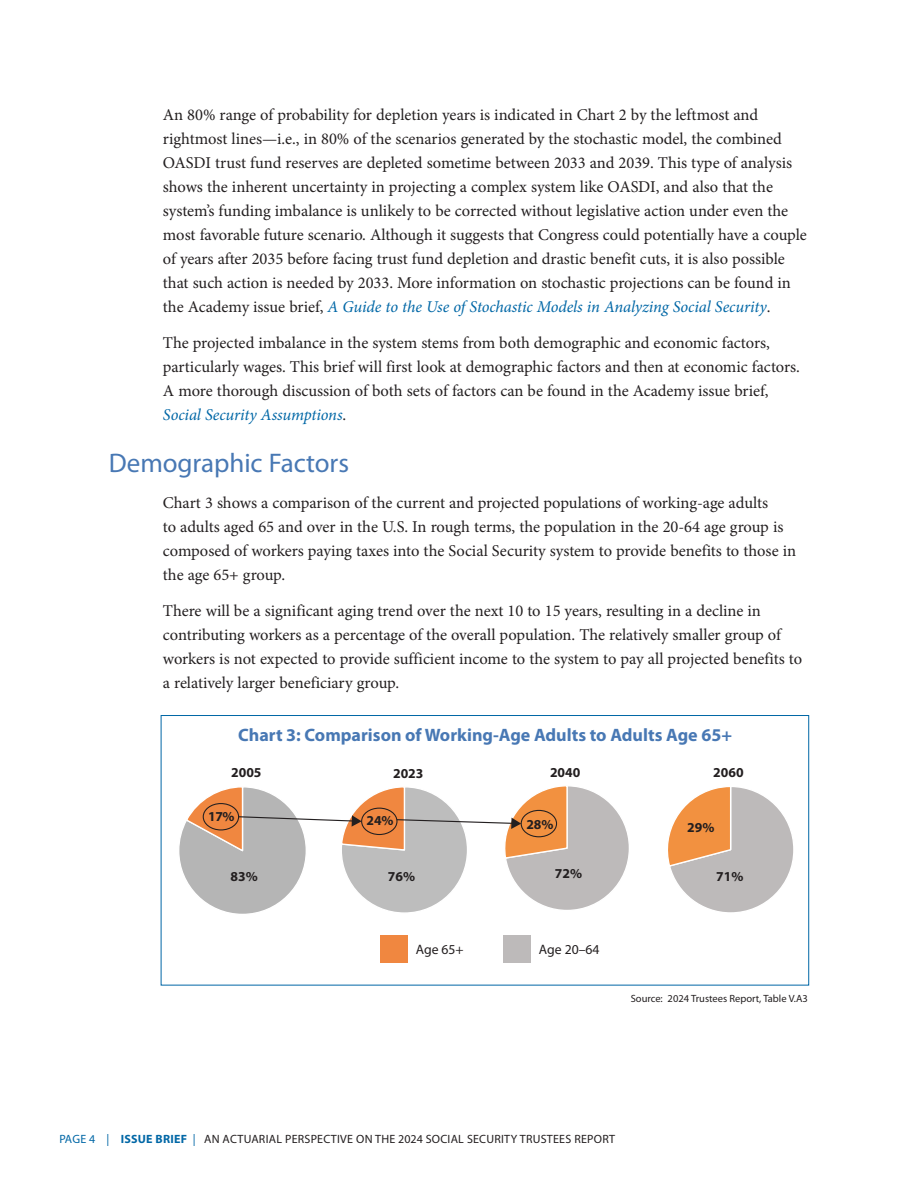
<style>
.page{position:relative;width:918px;height:1188px;background:#fff}
.page>*{position:absolute;margin:0;border:0;box-sizing:border-box;transform-origin:0 0}
.Sub_1_Blueheads{font:27px "Myriad Pro";color:#4878b4}
.Table_Head{font:700 18px "Myriad Pro";color:#4878b4}
.text{font:16.5px/24px "Minion Pro";color:#231f20}
.t1{font:700 13.65px "Myriad Pro";color:#231f20}
.t2{font:13.65px "Myriad Pro";color:#231f20}
.t3{font:12px "Myriad Pro";letter-spacing:.02em;color:#231f20}
.text-2{font:10.5px "Myriad Pro";color:#231f20}
.s1{font-style:italic;color:#0067a6}
.s2{color:#0067a6}
.s3{font-weight:700;color:#0067a6}
</style>
<div class="page">
<div style="left:161px;top:715px;width:648px;height:271px;border:1px solid #0067a6"></div>
<svg style="left:668px;top:787px;width:126px;height:126px"></svg>
<svg style="left:179px;top:786px;width:450px;height:128px"></svg>
<div style="left:380px;top:936px;width:28px;height:27px;background:#f08740"></div>
<div style="left:504px;top:936px;width:27px;height:27px;background:#bdbaba"></div>
<p class="text" style="left:163px;top:103px;width:645px">An 80% range of probability for depletion years is indicated in Chart 2 by the leftmost and rightmost lines—i.e., in 80% of the scenarios generated by the stochastic model, the combined OASDI trust fund reserves are depleted sometime between 2033 and 2039. This type of analysis shows the inherent uncertainty in projecting a complex system like OASDI, and also that the system’s funding imbalance is unlikely to be corrected without legislative action under even the most favorable future scenario. Although it suggests that Congress could potentially have a couple of years after 2035 before facing trust fund depletion and drastic benefit cuts, it is also possible that such action is needed by 2033. More information on stochastic projections can be found in the Academy issue brief, <span class="s1">A Guide to the Use of Stochastic Models in Analyzing Social Security</span>.</p>
<p class="text" style="left:163px;top:331px;width:638px">The projected imbalance in the system stems from both demographic and economic factors, particularly wages. This brief will first look at demographic factors and then at economic factors.<br>A more thorough discussion of both sets of factors can be found in the Academy issue brief, <span class="s1">Social Security Assumptions</span>.</p>
<p class="Sub_1_Blueheads" style="left:109px;top:447px;width:242px">Demographic Factors</p>
<p class="text" style="left:163px;top:491px;width:635px">Chart 3 shows a comparison of the current and projected populations of working-age adults<br>to adults aged 65 and over in the U.S. In rough terms, the population in the 20-64 age group is composed of workers paying taxes into the Social Security system to provide benefits to those in the age 65+ group.</p>
<p class="text" style="left:163px;top:599px;width:641px">There will be a significant aging trend over the next 10 to 15 years, resulting in a decline in contributing workers as a percentage of the overall population. The relatively smaller group of workers is not expected to provide sufficient income to the system to pay all projected benefits to a relatively larger beneficiary group.</p>
<p class="Table_Head" style="left:238px;top:723px;width:495px">Chart 3: Comparison of Working-Age Adults to Adults Age 65+</p>
<p class="t1" style="left:231px;top:763px;width:32px">2005</p>
<p class="t1" style="left:393px;top:765px;width:32px">2023</p>
<p class="t1" style="left:550px;top:764px;width:32px">2040</p>
<p class="t1" style="left:713px;top:764px;width:32px">2060</p>
<p class="t1" style="left:208px;top:808px;width:28px">17%</p>
<p class="t1" style="left:366px;top:811px;width:29px">24%</p>
<p class="t1" style="left:526px;top:815px;width:29px">28%</p>
<p class="t1" style="left:687px;top:818px;width:29px">29%</p>
<p class="t1" style="left:231px;top:868px;width:29px">83%</p>
<p class="t1" style="left:388px;top:868px;width:29px">76%</p>
<p class="t1" style="left:555px;top:865px;width:29px">72%</p>
<p class="t1" style="left:716px;top:867px;width:29px">71%</p>
<p class="t2" style="left:416px;top:941px;width:49px">Age 65+</p>
<p class="t2" style="left:539px;top:941px;width:62px">Age 20–64</p>
<p class="text-2" style="left:631px;top:992px;width:179px">Source: 2024 Trustees Report, Table V.A3</p>
<p class="t3" style="left:59px;top:1132px;width:557px"><span class="s2">PAGE 4 |</span> <span class="s3">ISSUE BRIEF</span> <span class="s2">|</span> AN ACTUARIAL PERSPECTIVE ON THE 2024 SOCIAL SECURITY TRUSTEES REPORT</p>
</div>
